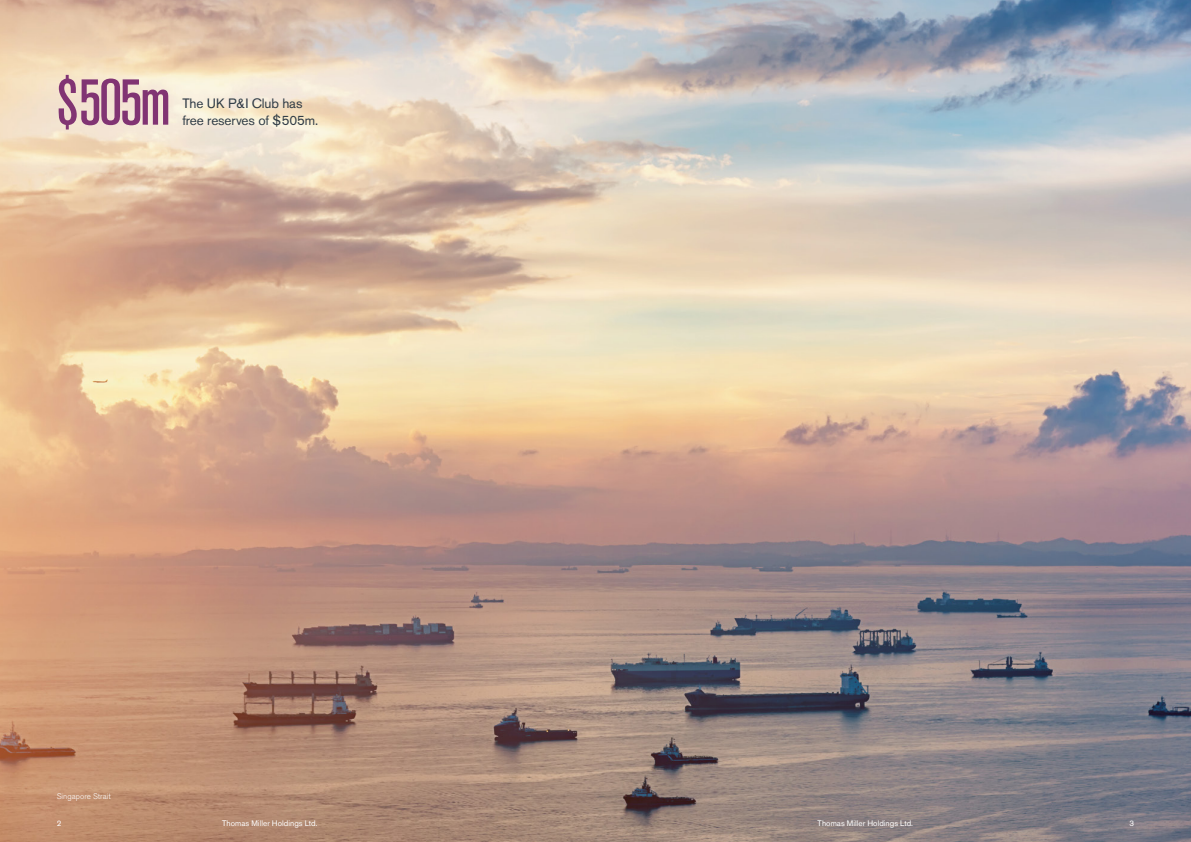
<style>
.page{position:relative;width:1191px;height:842px;background:#fff}
.page>*{position:absolute;margin:0;border:0;box-sizing:border-box;transform-origin:0 0}
.t1{font:500 condensed 64.5px "Akzidenz Grotesk BE";color:#813473}
.t2{font:13.5px/16.5px "Akzidenz Grotesk BE";letter-spacing:-.01em;color:#2f3b45}
.t3{font:8px "Akzidenz Grotesk BE";letter-spacing:.005em;color:#fff}
.t4{font:300 8px "Akzidenz Grotesk BE";letter-spacing:.005em;color:#fff}
</style>
<div class="page">
<img style="left:0;top:0;width:1191px;height:842px">
<h1 class="t1" style="left:57px;top:67px;width:116px">$505m</h1>
<h2 class="t2" style="left:182px;top:95px;width:137px">The UK P&amp;I Club has free reserves of $505m.</h2>
<p class="t4" style="left:57px;top:792px;width:56px">Singapore Strait</p>
<p class="t3" style="left:57px;top:818px;width:6px">2</p>
<p class="t3" style="left:222px;top:818px;width:97px">Thomas Miller Holdings Ltd.</p>
<p class="t3" style="left:817px;top:818px;width:97px">Thomas Miller Holdings Ltd.</p>
<p class="t3" style="left:1129px;top:818px;width:6px">3</p>
</div>
